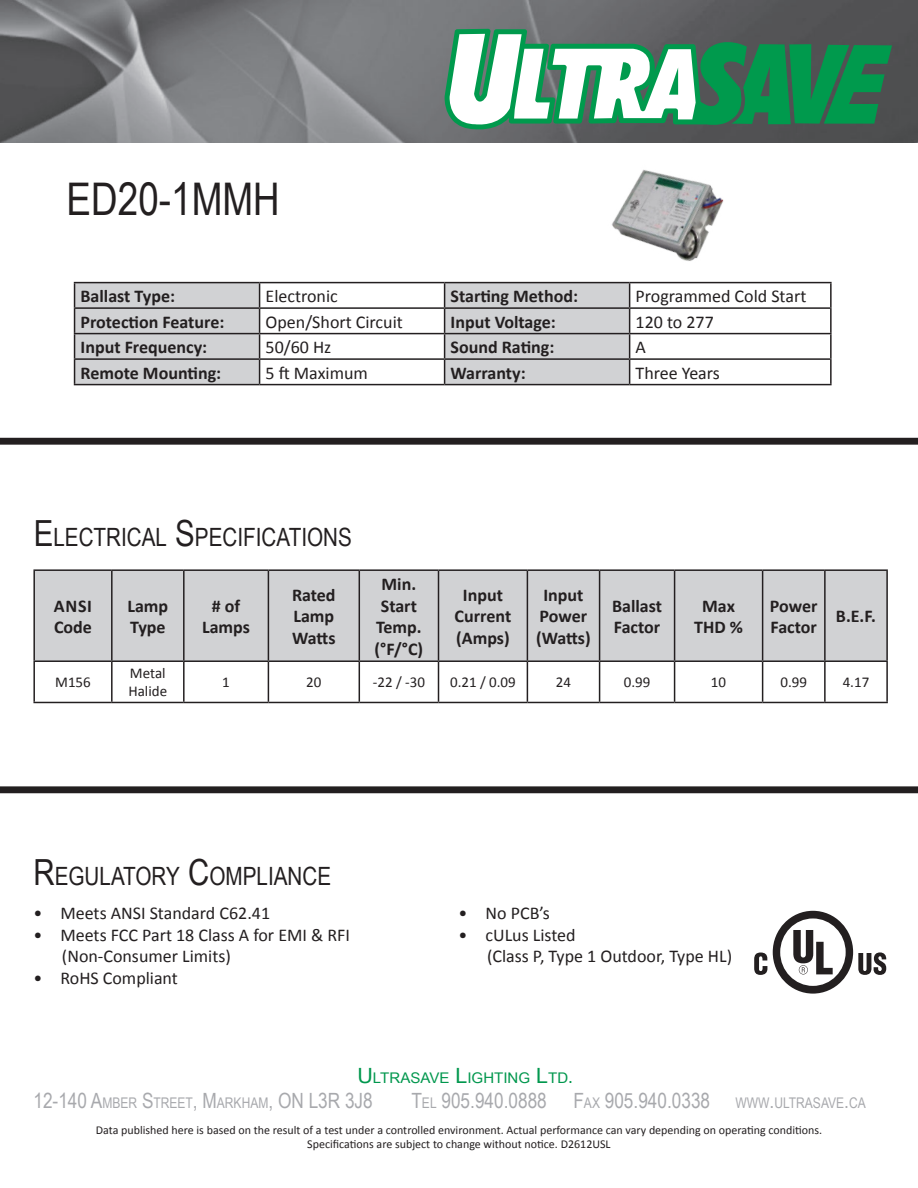
<style>
.page{position:relative;width:918px;height:1188px;background:#fff}
.page>*{position:absolute;margin:0;border:0;box-sizing:border-box;transform-origin:0 0}
.t1{font:45px "Arial Narrow";color:#231f20}
.t2{font:25.2px "Arial Narrow";color:#231f20}
.t3{font:21px "Arial Narrow";color:#a8a9ad}
.t4{font:700 18px/21.6px "Calibri";color:#231f20;text-align:center}
.t5{font:18px/21.6px "Calibri";color:#231f20}
.t6{font:700 18px/21.6px "Calibri";letter-spacing:.02em;color:#231f20}
.t7{font:15px/18px "Calibri";color:#231f20}
.t8{font:14.7px "Arial Narrow";color:#a8a9ad}
.t9{font:14.7px "Arial Narrow";color:#00974d;scale:1.25 1}
.t10{font:12px/14.4px "Calibri";color:#231f20;text-align:center}
.s1{font-size:36px}
.s2{font-size:21px}
.s3{font-size:14.7px}
</style>
<div class="page">
<img style="left:0;top:0;width:918px;height:142px">
<div style="left:1px;top:439px;width:916px;height:5px;background:#231f20"></div>
<div style="left:0;top:438px;width:918px;height:7px;border:2px solid #231f20"></div>
<div style="left:35px;top:571px;width:851px;height:89px;background:#d1d2d4"></div>
<hr style="left:33px;top:569px;width:79px;height:2px;background:#231f20">
<hr style="left:33px;top:571px;width:2px;height:89px;background:#231f20">
<hr style="left:112px;top:569px;width:72px;height:2px;background:#231f20">
<hr style="left:111px;top:571px;width:2px;height:89px;background:#231f20">
<hr style="left:184px;top:569px;width:84px;height:2px;background:#231f20">
<hr style="left:183px;top:571px;width:2px;height:89px;background:#231f20">
<hr style="left:268px;top:569px;width:91px;height:2px;background:#231f20">
<hr style="left:268px;top:571px;width:1px;height:89px;background:#231f20">
<hr style="left:359px;top:569px;width:80px;height:2px;background:#231f20">
<hr style="left:359px;top:571px;width:1px;height:89px;background:#231f20">
<hr style="left:439px;top:569px;width:88px;height:2px;background:#231f20">
<hr style="left:438px;top:571px;width:1px;height:89px;background:#231f20">
<hr style="left:527px;top:569px;width:73px;height:2px;background:#231f20">
<hr style="left:527px;top:571px;width:1px;height:89px;background:#231f20">
<hr style="left:600px;top:569px;width:75px;height:2px;background:#231f20">
<hr style="left:599px;top:571px;width:1px;height:89px;background:#231f20">
<hr style="left:675px;top:569px;width:88px;height:2px;background:#231f20">
<hr style="left:674px;top:571px;width:1px;height:89px;background:#231f20">
<hr style="left:763px;top:569px;width:62px;height:2px;background:#231f20">
<hr style="left:762px;top:571px;width:1px;height:89px;background:#231f20">
<hr style="left:825px;top:569px;width:63px;height:2px;background:#231f20">
<hr style="left:824px;top:571px;width:2px;height:89px;background:#231f20">
<hr style="left:886px;top:571px;width:2px;height:89px;background:#231f20">
<hr style="left:33px;top:660px;width:79px;height:2px;background:#231f20">
<hr style="left:33px;top:662px;width:2px;height:40px;background:#231f20">
<hr style="left:112px;top:660px;width:72px;height:2px;background:#231f20">
<hr style="left:111px;top:662px;width:2px;height:40px;background:#231f20">
<hr style="left:184px;top:660px;width:84px;height:2px;background:#231f20">
<hr style="left:183px;top:662px;width:2px;height:40px;background:#231f20">
<hr style="left:268px;top:660px;width:91px;height:2px;background:#231f20">
<hr style="left:268px;top:662px;width:1px;height:40px;background:#231f20">
<hr style="left:359px;top:660px;width:80px;height:2px;background:#231f20">
<hr style="left:359px;top:662px;width:1px;height:40px;background:#231f20">
<hr style="left:439px;top:660px;width:88px;height:2px;background:#231f20">
<hr style="left:438px;top:662px;width:1px;height:40px;background:#231f20">
<hr style="left:527px;top:660px;width:73px;height:2px;background:#231f20">
<hr style="left:527px;top:662px;width:1px;height:40px;background:#231f20">
<hr style="left:600px;top:660px;width:75px;height:2px;background:#231f20">
<hr style="left:599px;top:662px;width:1px;height:40px;background:#231f20">
<hr style="left:675px;top:660px;width:88px;height:2px;background:#231f20">
<hr style="left:674px;top:662px;width:1px;height:40px;background:#231f20">
<hr style="left:763px;top:660px;width:62px;height:2px;background:#231f20">
<hr style="left:762px;top:662px;width:1px;height:40px;background:#231f20">
<hr style="left:825px;top:660px;width:63px;height:2px;background:#231f20">
<hr style="left:824px;top:662px;width:2px;height:40px;background:#231f20">
<hr style="left:886px;top:662px;width:2px;height:40px;background:#231f20">
<hr style="left:33px;top:702px;width:79px;height:1px;background:#231f20">
<hr style="left:112px;top:702px;width:72px;height:1px;background:#231f20">
<hr style="left:184px;top:702px;width:84px;height:1px;background:#231f20">
<hr style="left:268px;top:702px;width:91px;height:1px;background:#231f20">
<hr style="left:359px;top:702px;width:80px;height:1px;background:#231f20">
<hr style="left:439px;top:702px;width:88px;height:1px;background:#231f20">
<hr style="left:527px;top:702px;width:73px;height:1px;background:#231f20">
<hr style="left:600px;top:702px;width:75px;height:1px;background:#231f20">
<hr style="left:675px;top:702px;width:88px;height:1px;background:#231f20">
<hr style="left:763px;top:702px;width:62px;height:1px;background:#231f20">
<hr style="left:825px;top:702px;width:63px;height:1px;background:#231f20">
<div style="left:1px;top:787px;width:916px;height:6px;background:#231f20"></div>
<div style="left:0;top:786px;width:918px;height:7px;border:2px solid #231f20"></div>
<svg style="left:445px;top:29px;width:447px;height:103px"></svg>
<hr style="left:260px;top:282px;width:185px;height:1px;background:#231f20">
<hr style="left:445px;top:282px;width:185px;height:1px;background:#231f20">
<hr style="left:260px;top:307px;width:185px;height:2px;background:#231f20">
<hr style="left:260px;top:333px;width:185px;height:1px;background:#231f20">
<hr style="left:830px;top:334px;width:2px;height:24px;background:#231f20">
<hr style="left:260px;top:358px;width:185px;height:2px;background:#231f20">
<hr style="left:630px;top:358px;width:202px;height:2px;background:#231f20">
<svg style="left:444px;top:283px;width:186px;height:101px;background:#c5c6c8"></svg>
<hr style="left:830px;top:360px;width:2px;height:24px;background:#231f20">
<hr style="left:260px;top:384px;width:185px;height:1px;background:#231f20">
<hr style="left:445px;top:384px;width:185px;height:1px;background:#231f20">
<hr style="left:630px;top:384px;width:202px;height:1px;background:#231f20">
<hr style="left:74px;top:282px;width:186px;height:1px;background:#231f20">
<svg style="left:74px;top:283px;width:186px;height:101px;background:#c6c6c8"></svg>
<hr style="left:74px;top:384px;width:186px;height:1px;background:#231f20">
<img style="left:493px;top:104px;width:351px;height:247px">
<svg style="left:773px;top:911px;width:113px;height:83px"></svg>
<svg style="left:754px;top:953px;width:13px;height:22px"></svg>
<h1 class="t1" style="left:67px;top:173px;width:215px">ED20-1MMH</h1>
<p class="t4" style="left:81px;top:286px;width:96px">Ballast Type:</p>
<p class="t5" style="left:266px;top:286px;width:74px">Electronic</p>
<p class="t4" style="left:451px;top:285px;width:129px">Starting Method:</p>
<p class="t5" style="left:636px;top:286px;width:172px">Programmed Cold Start</p>
<p class="t4" style="left:81px;top:311px;width:145px">Protection Feature:</p>
<p class="t5" style="left:266px;top:312px;width:139px">Open/Short Circuit</p>
<p class="t4" style="left:451px;top:311px;width:107px">Input Voltage:</p>
<p class="t5" style="left:636px;top:312px;width:80px">120 to 277</p>
<p class="t4" style="left:81px;top:337px;width:128px">Input Frequency:</p>
<p class="t5" style="left:266px;top:337px;width:67px">50/60 Hz</p>
<p class="t4" style="left:451px;top:336px;width:105px">Sound Rating:</p>
<p class="t5" style="left:636px;top:337px;width:12px">A</p>
<p class="t4" style="left:81px;top:362px;width:142px">Remote Mounting:</p>
<p class="t5" style="left:266px;top:362px;width:104px">5 ft Maximum</p>
<p class="t4" style="left:451px;top:363px;width:77px">Warranty:</p>
<p class="t5" style="left:636px;top:363px;width:86px">Three Years</p>
<h2 class="t2" style="left:34px;top:527px;width:320px"><span class="s1">E</span>LECTRICAL <span class="s1">S</span>PECIFICATIONS</h2>
<p class="t6" style="left:54px;top:596px;width:40px">ANSI<br>Code</p>
<p class="t4" style="left:127px;top:596px;width:42px;text-align:left">Lamp<br>Type</p>
<p class="t4" style="left:202px;top:596px;width:49px"># of<br>Lamps</p>
<p class="t4" style="left:292px;top:585px;width:45px;text-align:justify">Rated Lamp Watts</p>
<p class="t4" style="left:375px;top:574px;width:50px">Min.<br>Start<br>Temp. (°F/°C)</p>
<p class="t4" style="left:455px;top:585px;width:58px">Input<br>Current (Amps)</p>
<p class="t4" style="left:536px;top:585px;width:56px">Input<br>Power (Watts)</p>
<p class="t4" style="left:612px;top:596px;width:51px;text-align:left">Ballast<br>Factor</p>
<p class="t4" style="left:694px;top:596px;width:50px">Max<br>THD %</p>
<p class="t4" style="left:770px;top:596px;width:49px;text-align:left">Power<br>Factor</p>
<p class="t4" style="left:836px;top:607px;width:42px">B.E.F.</p>
<p class="t7" style="left:55px;top:674px;width:37px">M156</p>
<p class="t7" style="left:128px;top:665px;width:40px">Metal<br>Halide</p>
<p class="t7" style="left:222px;top:674px;width:9px">1</p>
<p class="t7" style="left:306px;top:674px;width:17px">20</p>
<p class="t7" style="left:373px;top:674px;width:54px">-22 / -30</p>
<p class="t7" style="left:450px;top:674px;width:67px">0.21 / 0.09</p>
<p class="t7" style="left:556px;top:674px;width:17px">24</p>
<p class="t7" style="left:624px;top:674px;width:28px">0.99</p>
<p class="t7" style="left:711px;top:674px;width:17px">10</p>
<p class="t7" style="left:780px;top:674px;width:28px">0.99</p>
<p class="t7" style="left:843px;top:674px;width:28px">4.17</p>
<h2 class="t2" style="left:33px;top:866px;width:299px"><span class="s1">R</span>EGULATORY <span class="s1">C</span>OMPLIANCE</h2>
<p class="t5" style="left:33px;top:902px;width:238px">• Meets ANSI Standard C62.41</p>
<p class="t5" style="left:62px;top:924px;width:290px;text-indent:-28px">• Meets FCC Part 18 Class A for EMI &amp; RFI (Non-Consumer Limits)</p>
<p class="t5" style="left:33px;top:967px;width:146px">• RoHS Compliant</p>
<p class="t5" style="left:459px;top:902px;width:93px">• No PCB’s</p>
<p class="t5" style="left:487px;top:924px;width:247px;text-indent:-28px">• cULus Listed<br>(Class P, Type 1 Outdoor, Type HL)</p>
<p class="t9" style="left:357px;top:1072px;width:174px"><span class="s2">U</span>LTRASAVE <span class="s2">L</span>IGHTING <span class="s2">L</span>TD<span class="s2">.</span></p>
<p class="t3" style="left:33px;top:1093px;width:341px">12-140 A<span class="s3">MBER</span> S<span class="s3">TREET</span>, M<span class="s3">ARKHAM</span>, ON L3R 3J8</p>
<p class="t3" style="left:411px;top:1093px;width:137px">T<span class="s3">EL</span> 905.940.0888</p>
<p class="t8" style="left:573px;top:1097px;width:294px"><span class="s2">F</span>AX <span class="s2">905.940.0338</span> WWW<span class="s2">.</span>ULTRASAVE<span class="s2">.</span>CA</p>
<p class="t10" style="left:96px;top:1123px;width:728px">Data published here is based on the result of a test under a controlled environment. Actual performance can vary depending on operating conditions.<br>Specifications are subject to change without notice. D2612USL</p>
</div>
